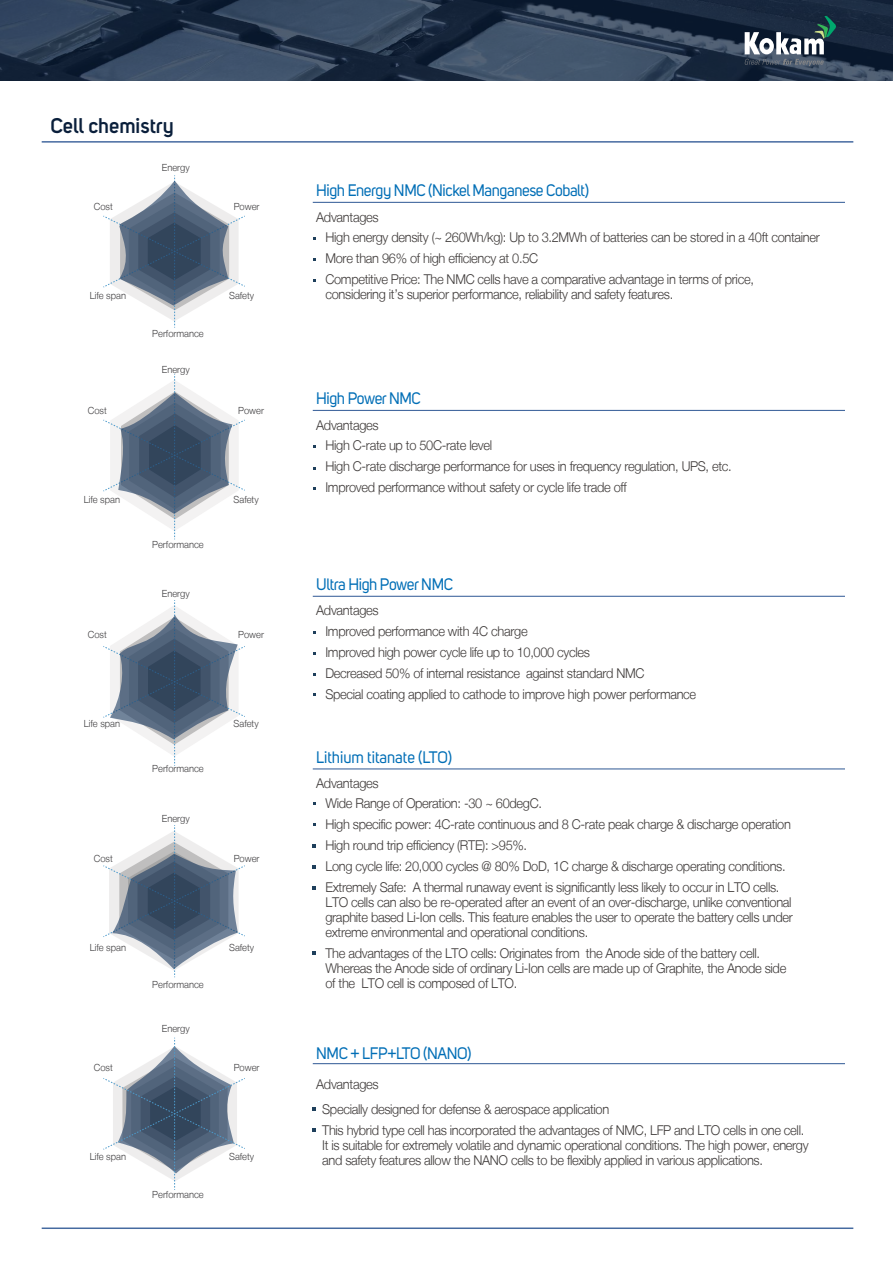
<style>
.page{position:relative;width:893px;height:1263px;background:#fff}
.page>*{position:absolute;margin:0;border:0;box-sizing:border-box;transform-origin:0 0}
.t1{font:600 21px "Uni Sans";color:#0a1f3b}
.t2{font:16.5px "Uni Sans";letter-spacing:-.025em;color:#016eb6;scale:.95 1}
.t3{font:16.5px "Uni Sans";color:#016eb6;scale:.95 1}
.t4{font:300 13.5px/21px "Helvetica Neue LT";letter-spacing:-.025em;color:#3e3a39;scale:.95 1}
.t5{font:300 9.9px "Helvetica Neue LT";color:#403f41;scale:.95 1}
</style>
<div class="page">
<svg style="left:0;top:0;width:893px;height:80px;background:#293a51"></svg>
<svg style="left:744px;top:16px;width:92px;height:50px"></svg>
<hr style="left:42px;top:1227px;width:811px;height:2px;background:#456aa0">
<hr style="left:42px;top:141px;width:811px;height:2px;background:#456aa0">
<hr style="left:313px;top:202px;width:532px;height:1px;background:#456aa0">
<hr style="left:313px;top:768px;width:532px;height:1px;background:#456aa0">
<hr style="left:313px;top:1063px;width:532px;height:1px;background:#456aa0">
<svg style="left:312px;top:844px;width:4px;height:4px"></svg>
<svg style="left:312px;top:866px;width:4px;height:3px"></svg>
<svg style="left:312px;top:886px;width:4px;height:4px"></svg>
<svg style="left:312px;top:952px;width:4px;height:3px"></svg>
<svg style="left:312px;top:1107px;width:4px;height:4px"></svg>
<svg style="left:312px;top:1128px;width:4px;height:3px"></svg>
<hr style="left:313px;top:410px;width:532px;height:1px;background:#456aa0">
<hr style="left:313px;top:596px;width:532px;height:1px;background:#456aa0">
<svg style="left:103px;top:175px;width:142px;height:153px"></svg>
<svg style="left:103px;top:825px;width:142px;height:152px"></svg>
<svg style="left:103px;top:1038px;width:142px;height:152px"></svg>
<svg style="left:103px;top:374px;width:142px;height:166px"></svg>
<svg style="left:103px;top:600px;width:142px;height:166px"></svg>
<h1 class="t1" style="left:50px;top:113px;width:125px">Cell chemistry</h1>
<p class="t5" style="left:94px;top:201px;width:22px">Cost</p>
<p class="t5" style="left:162px;top:161px;width:31px">Energy</p>
<p class="t5" style="left:234px;top:201px;width:29px">Power</p>
<p class="t5" style="left:90px;top:290px;width:40px">Life span</p>
<p class="t5" style="left:88px;top:404px;width:22px">Cost</p>
<p class="t5" style="left:152px;top:327px;width:56px">Performance</p>
<p class="t5" style="left:162px;top:363px;width:31px">Energy</p>
<p class="t5" style="left:229px;top:290px;width:28px">Safety</p>
<p class="t5" style="left:238px;top:404px;width:29px">Power</p>
<p class="t5" style="left:84px;top:493px;width:40px">Life span</p>
<p class="t5" style="left:88px;top:629px;width:22px">Cost</p>
<p class="t5" style="left:152px;top:538px;width:56px">Performance</p>
<p class="t5" style="left:162px;top:588px;width:31px">Energy</p>
<p class="t5" style="left:234px;top:493px;width:28px">Safety</p>
<p class="t5" style="left:238px;top:629px;width:29px">Power</p>
<p class="t5" style="left:84px;top:718px;width:40px">Life span</p>
<p class="t5" style="left:94px;top:852px;width:22px">Cost</p>
<p class="t5" style="left:152px;top:763px;width:56px">Performance</p>
<p class="t5" style="left:162px;top:812px;width:31px">Energy</p>
<p class="t5" style="left:234px;top:718px;width:28px">Safety</p>
<p class="t5" style="left:234px;top:852px;width:29px">Power</p>
<p class="t5" style="left:90px;top:941px;width:40px">Life span</p>
<p class="t5" style="left:94px;top:1061px;width:22px">Cost</p>
<p class="t5" style="left:152px;top:978px;width:56px">Performance</p>
<p class="t5" style="left:162px;top:1022px;width:31px">Energy</p>
<p class="t5" style="left:229px;top:941px;width:28px">Safety</p>
<p class="t5" style="left:234px;top:1061px;width:29px">Power</p>
<p class="t5" style="left:90px;top:1150px;width:40px">Life span</p>
<p class="t5" style="left:152px;top:1188px;width:56px">Performance</p>
<p class="t5" style="left:229px;top:1150px;width:28px">Safety</p>
<p class="t2" style="left:316px;top:180px;width:289px">High Energy NMC (Nickel Manganese Cobalt)</p>
<p class="t4" style="left:325px;top:206px;width:522px;text-indent:-9px">Advantages<br>High energy density (~ 260Wh/kg): Up to 3.2MWh of batteries can be stored in a 40ft container More than 96% of high efficiency at 0.5C<br>Competitive Price: The NMC cells have a comparative advantage in terms of price,</p>
<p class="t4" style="left:325px;top:284px;width:368px">considering it’s superior performance, reliability and safety features.</p>
<p class="t2" style="left:316px;top:388px;width:112px">High Power NMC</p>
<p class="t4" style="left:325px;top:414px;width:429px;text-indent:-9px">Advantages<br>High C-rate up to 50C-rate level<br>High C-rate discharge performance for uses in frequency regulation, UPS, etc.<br>Improved performance without safety or cycle life trade off</p>
<p class="t2" style="left:316px;top:574px;width:146px">Ultra High Power NMC</p>
<p class="t4" style="left:325px;top:600px;width:392px;text-indent:-9px">Advantages<br>Improved performance with 4C charge<br>Improved high power cycle life up to 10,000 cycles<br>Decreased 50% of internal resistance against standard NMC<br>Special coating applied to cathode to improve high power performance</p>
<p class="t3" style="left:316px;top:748px;width:145px">Lithium titanate (LTO)</p>
<p class="t4" style="left:325px;top:773px;width:491px;text-indent:-9px">Advantages<br>Wide Range of Operation: -30 ~ 60degC.<br>High specific power: 4C-rate continuous and 8 C-rate peak charge &amp; discharge operation High round trip efficiency (RTE): &gt;95%.<br>Long cycle life: 20,000 cycles @ 80% DoD, 1C charge &amp; discharge operating conditions.<br>Extremely Safe: A thermal runaway event is significantly less likely to occur in LTO cells.</p>
<p class="t4" style="left:325px;top:894px;width:494px;line-height:15px;text-align:justify">LTO cells can also be re-operated after an event of an over-discharge, unlike conventional graphite based Li-Ion cells. This feature enables the user to operate the battery cells under extreme environmental and operational conditions.</p>
<p class="t4" style="left:325px;top:945px;width:487px;line-height:15px">The advantages of the LTO cells: Originates from the Anode side of the battery cell.<br>Whereas the Anode side of ordinary Li-Ion cells are made up of Graphite, the Anode side of the LTO cell is composed of LTO.</p>
<p class="t2" style="left:316px;top:1043px;width:165px">NMC + LFP+LTO (NANO)</p>
<p class="t4" style="left:316px;top:1073px;width:67px">Advantages</p>
<p class="t4" style="left:322px;top:1098px;width:509px">Specially designed for defense &amp; aerospace application<br>This hybrid type cell has incorporated the advantages of NMC, LFP and LTO cells in one cell.</p>
<p class="t4" style="left:322px;top:1137px;width:514px;line-height:15px">It is suitable for extremely volatile and dynamic operational conditions. The high power, energy and safety features allow the NANO cells to be flexibly applied in various applications.</p>
</div>
